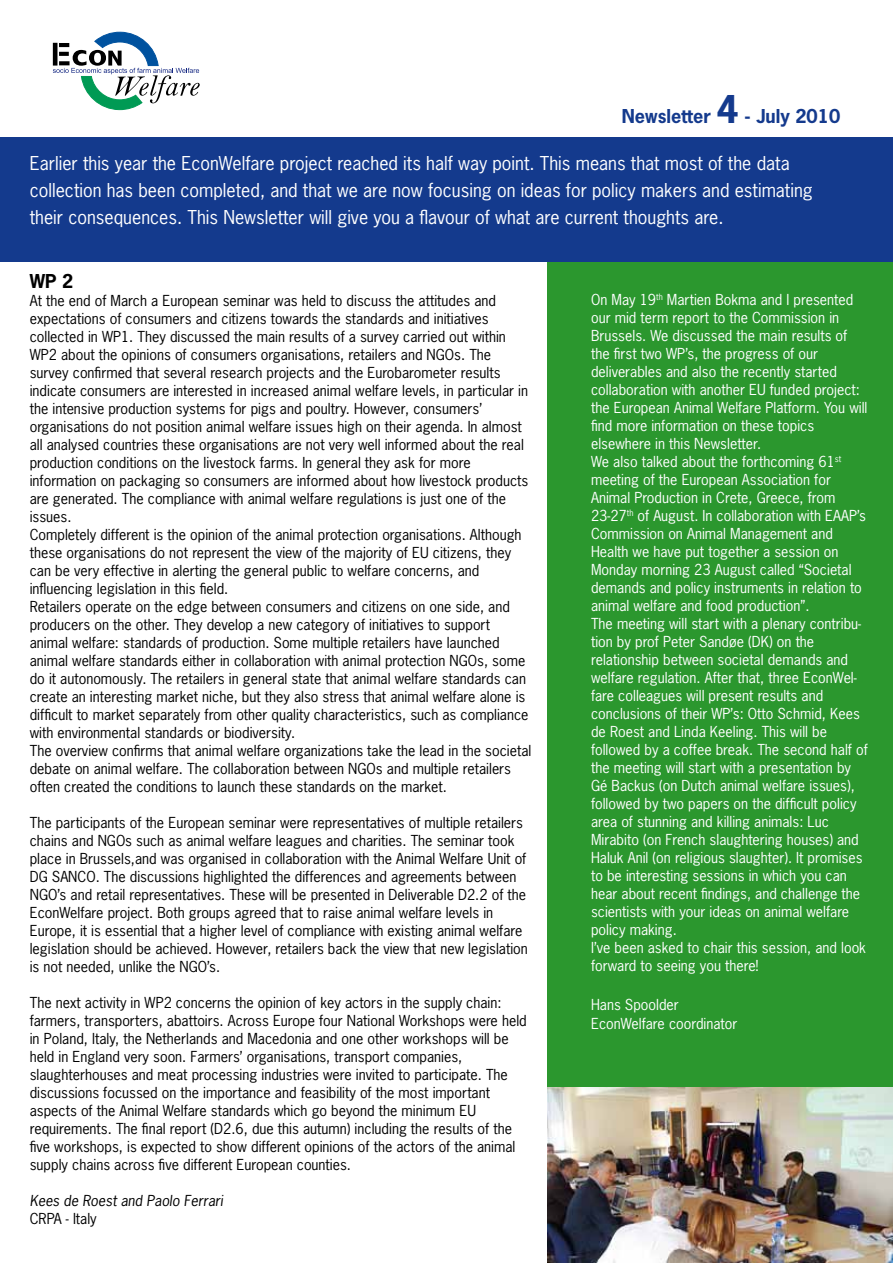
<style>
.page{position:relative;width:893px;height:1263px;background:#fff}
.page>*{position:absolute;margin:0;border:0;box-sizing:border-box;transform-origin:0 0}
.t1{font:18px/27px "News Gothic Std";color:#fff}
.t2{font:700 18px "News Gothic Std";color:#143a8d}
.t3{font:700 18px "News Gothic Std";color:#000}
.t4{font:14.25px/18px "News Gothic Std";color:#000}
.t5{font:14.25px/18px "News Gothic Std";color:#fff}
.t6{font:italic 14.25px "News Gothic Std";color:#000}
.s1{font-size:36px}
</style>
<div class="page">
<div style="left:547px;top:262px;width:346px;height:1001px;background:#2b972e"></div>
<div style="left:0;top:138px;width:893px;height:124px;background:#143a8d"></div>
<svg style="left:52px;top:43px;width:1px;height:23px"></svg>
<svg style="left:53px;top:32px;width:147px;height:78px"></svg>
<img style="left:548px;top:1087px;width:345px;height:176px">
<p class="t2" style="left:622px;top:104px;width:220px">Newsletter <span class="s1">4</span> - July 2010</p>
<p class="t1" style="left:30px;top:150px;width:785px">Earlier this year the EconWelfare project reached its half way point. This means that most of the data collection has been completed, and that we are now focusing on ideas for policy makers and estimating their consequences. This Newsletter will give you a flavour of what are current thoughts are.</p>
<p class="t3" style="left:30px;top:269px;width:45px">WP 2</p>
<p class="t4" style="left:30px;top:292px;width:503px">At the end of March a European seminar was held to discuss the attitudes and expectations of consumers and citizens towards the standards and initiatives collected in WP1. They discussed the main results of a survey carried out within WP2 about the opinions of consumers organisations, retailers and NGOs. The survey confirmed that several research projects and the Eurobarometer results indicate consumers are interested in increased animal welfare levels, in particular in the intensive production systems for pigs and poultry. However, consumers’ organisations do not position animal welfare issues high on their agenda. In almost all analysed countries these organisations are not very well informed about the real production conditions on the livestock farms. In general they ask for more information on packaging so consumers are informed about how livestock products are generated. The compliance with animal welfare regulations is just one of the issues.<br>Completely different is the opinion of the animal protection organisations. Although these organisations do not represent the view of the majority of EU citizens, they can be very effective in alerting the general public to welfare concerns, and influencing legislation in this field.<br>Retailers operate on the edge between consumers and citizens on one side, and producers on the other. They develop a new category of initiatives to support animal welfare: standards of production. Some multiple retailers have launched animal welfare standards either in collaboration with animal protection NGOs, some do it autonomously. The retailers in general state that animal welfare standards can create an interesting market niche, but they also stress that animal welfare alone is difficult to market separately from other quality characteristics, such as compliance with environmental standards or biodiversity.<br>The overview confirms that animal welfare organizations take the lead in the societal debate on animal welfare. The collaboration between NGOs and multiple retailers often created the conditions to launch these standards on the market.</p>
<p class="t4" style="left:30px;top:813px;width:500px">The participants of the European seminar were representatives of multiple retailers chains and NGOs such as animal welfare leagues and charities. The seminar took place in Brussels,and was organised in collaboration with the Animal Welfare Unit of DG SANCO. The discussions highlighted the differences and agreements between NGO’s and retail representatives. These will be presented in Deliverable D2.2 of the EconWelfare project. Both groups agreed that to raise animal welfare levels in Europe, it is essential that a higher level of compliance with existing animal welfare legislation should be achieved. However, retailers back the view that new legislation is not needed, unlike the NGO’s.</p>
<p class="t4" style="left:30px;top:993px;width:498px">The next activity in WP2 concerns the opinion of key actors in the supply chain: farmers, transporters, abattoirs. Across Europe four National Workshops were held in Poland, Italy, the Netherlands and Macedonia and one other workshops will be held in England very soon. Farmers’ organisations, transport companies, slaughterhouses and meat processing industries were invited to participate. The discussions focussed on the importance and feasibility of the most important aspects of the Animal Welfare standards which go beyond the minimum EU requirements. The final report (D2.6, due this autumn) including the results of the five workshops, is expected to show different opinions of the actors of the animal supply chains across five different European counties.</p>
<p class="t6" style="left:30px;top:1191px;width:195px">Kees de Roest and Paolo Ferrari</p>
<p class="t4" style="left:30px;top:1209px;width:68px">CRPA - Italy</p>
<p class="t5" style="left:591px;top:291px;width:278px">On May 19<sup>th</sup> Martien Bokma and I presented our mid term report to the Commission in Brussels. We discussed the main results of the first two WP’s, the progress of our deliverables and also the recently started collaboration with another EU funded project: the European Animal Welfare Platform. You will find more information on these topics elsewhere in this Newsletter.<br>We also talked about the forthcoming 61<sup>st </sup>meeting of the European Association for Animal Production in Crete, Greece, from 23-27<sup>th</sup> of August. In collaboration with EAAP’s Commission on Animal Management and Health we have put together a session on Monday morning 23 August called “Societal demands and policy instruments in relation to animal welfare and food production”.<br>The meeting will start with a plenary contribu&shy;tion by prof Peter Sandøe (DK) on the relationship between societal demands and welfare regulation. After that, three EconWel&shy;fare colleagues will present results and conclusions of their WP’s: Otto Schmid, Kees de Roest and Linda Keeling. This will be followed by a coffee break. The second half of the meeting will start with a presentation by Gé Backus (on Dutch animal welfare issues), followed by two papers on the difficult policy area of stunning and killing animals: Luc Mirabito (on French slaughtering houses) and Haluk Anil (on religious slaughter). It promises to be interesting sessions in which you can hear about recent findings, and challenge the scientists with your ideas on animal welfare policy making.<br>I’ve been asked to chair this session, and look forward to seeing you there!</p>
<p class="t5" style="left:591px;top:994px;width:148px;line-height:19.5px">Hans Spoolder<br>EconWelfare coordinator</p>
</div>
